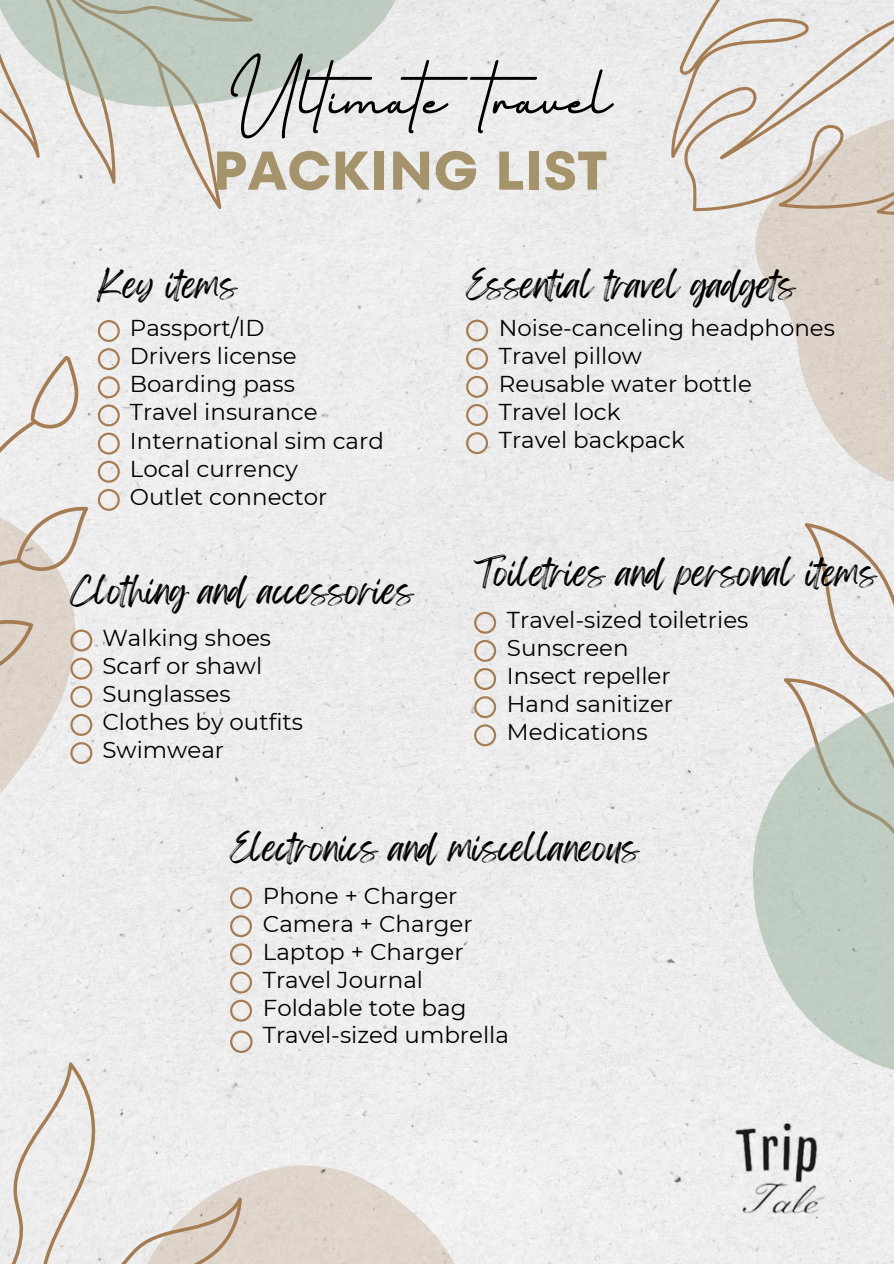
<style>
.page{position:relative;width:894px;height:1264px;background:#fff}
.page>*{position:absolute;margin:0;border:0;box-sizing:border-box;transform-origin:0 0}
.t1{font:149.7px "Flatlion";color:#000}
.t2{font:700 54.45px "TT Fors";color:#a4936b}
.t3{font:31.35px "Feeling Passionate";color:#000}
.t4{font:22.95px "Montserrat";color:#000}
</style>
<div class="page">
<div style="left:0;top:0;width:783px;height:1263px;background:#ececec"></div>
<svg style="left:643px;top:0;width:250px;height:292px;fill:#eaeaea"></svg>
<svg style="left:111px;top:320px;width:9px;height:22px"></svg>
<svg style="left:466px;top:319px;width:22px;height:22px"></svg>
<svg style="left:466px;top:432px;width:22px;height:22px"></svg>
<svg style="left:466px;top:376px;width:22px;height:22px"></svg>
<svg style="left:466px;top:348px;width:22px;height:22px"></svg>
<svg style="left:466px;top:404px;width:22px;height:22px"></svg>
<svg style="left:474px;top:611px;width:22px;height:22px"></svg>
<svg style="left:474px;top:724px;width:22px;height:22px"></svg>
<svg style="left:474px;top:668px;width:22px;height:22px"></svg>
<svg style="left:474px;top:640px;width:22px;height:22px"></svg>
<svg style="left:474px;top:696px;width:22px;height:22px"></svg>
<svg style="left:783px;top:549px;width:110px;height:11px"></svg>
<svg style="left:0;top:1061px;width:257px;height:202px"></svg>
<div style="left:0;top:304px;width:111px;height:44px;background:#eee"></div>
<svg style="left:698px;top:45px;width:195px;height:504px;fill:#e8e8e8"></svg>
<svg style="left:0;top:348px;width:120px;height:514px"></svg>
<svg style="left:676px;top:560px;width:217px;height:481px;fill:#e9e9e9"></svg>
<svg style="left:0;top:0;width:485px;height:210px;fill:#e9e9e9"></svg>
<svg style="left:39px;top:1103px;width:566px;height:160px;fill:#ededed"></svg>
<svg style="left:230px;top:887px;width:22px;height:22px"></svg>
<svg style="left:230px;top:999px;width:22px;height:22px"></svg>
<svg style="left:230px;top:943px;width:22px;height:22px"></svg>
<svg style="left:230px;top:915px;width:22px;height:22px"></svg>
<svg style="left:230px;top:971px;width:22px;height:22px"></svg>
<svg style="left:230px;top:1030px;width:22px;height:23px"></svg>
<img style="left:654px;top:1041px;width:239px;height:222px">
<p class="t1" style="left:229px;top:12px;width:383px">Ultimate travel</p>
<p class="t2" style="left:212px;top:132px;width:396px">PACKING LIST</p>
<p class="t3" style="left:98px;top:259px;width:141px">Key items</p>
<p class="t4" style="left:130px;top:314px;width:136px">Passport/ID</p>
<p class="t4" style="left:130px;top:342px;width:168px">Drivers license</p>
<p class="t4" style="left:130px;top:370px;width:166px">Boarding pass</p>
<p class="t4" style="left:130px;top:398px;width:189px">Travel insurance</p>
<p class="t4" style="left:130px;top:426px;width:255px">International sim card</p>
<p class="t4" style="left:130px;top:454px;width:169px">Local currency</p>
<p class="t4" style="left:130px;top:482px;width:199px">Outlet connector</p>
<p class="t3" style="left:70px;top:565px;width:345px">Clothing and accessories</p>
<p class="t4" style="left:102px;top:624px;width:170px">Walking shoes</p>
<p class="t4" style="left:102px;top:651px;width:161px">Scarf or shawl</p>
<p class="t4" style="left:102px;top:679px;width:129px">Sunglasses</p>
<p class="t4" style="left:102px;top:707px;width:202px">Clothes by outfits</p>
<p class="t4" style="left:102px;top:735px;width:123px">Swimwear</p>
<p class="t3" style="left:466px;top:259px;width:331px">Essential travel gadgets</p>
<p class="t4" style="left:498px;top:314px;width:337px">Noise-canceling headphones</p>
<p class="t4" style="left:498px;top:342px;width:144px">Travel pillow</p>
<p class="t4" style="left:498px;top:370px;width:254px">Reusable water bottle</p>
<p class="t4" style="left:498px;top:398px;width:123px">Travel lock</p>
<p class="t4" style="left:498px;top:426px;width:187px">Travel backpack</p>
<p class="t3" style="left:474px;top:547px;width:404px">Toiletries and personal items</p>
<p class="t4" style="left:507px;top:606px;width:243px">Travel-sized toiletries</p>
<p class="t4" style="left:507px;top:634px;width:123px">Sunscreen</p>
<p class="t4" style="left:507px;top:662px;width:165px">Insect repeller</p>
<p class="t4" style="left:507px;top:690px;width:167px">Hand sanitizer</p>
<p class="t4" style="left:507px;top:718px;width:142px">Medications</p>
<p class="t3" style="left:230px;top:822px;width:411px">Electronics and miscellaneous</p>
<p class="t4" style="left:263px;top:881px;width:196px">Phone + Charger</p>
<p class="t4" style="left:263px;top:909px;width:211px">Camera + Charger</p>
<p class="t4" style="left:263px;top:937px;width:202px">Laptop + Charger</p>
<p class="t4" style="left:263px;top:965px;width:162px">Travel Journal</p>
<p class="t4" style="left:263px;top:993px;width:205px">Foldable tote bag</p>
<p class="t4" style="left:263px;top:1021px;width:247px">Travel-sized umbrella</p>
</div>
